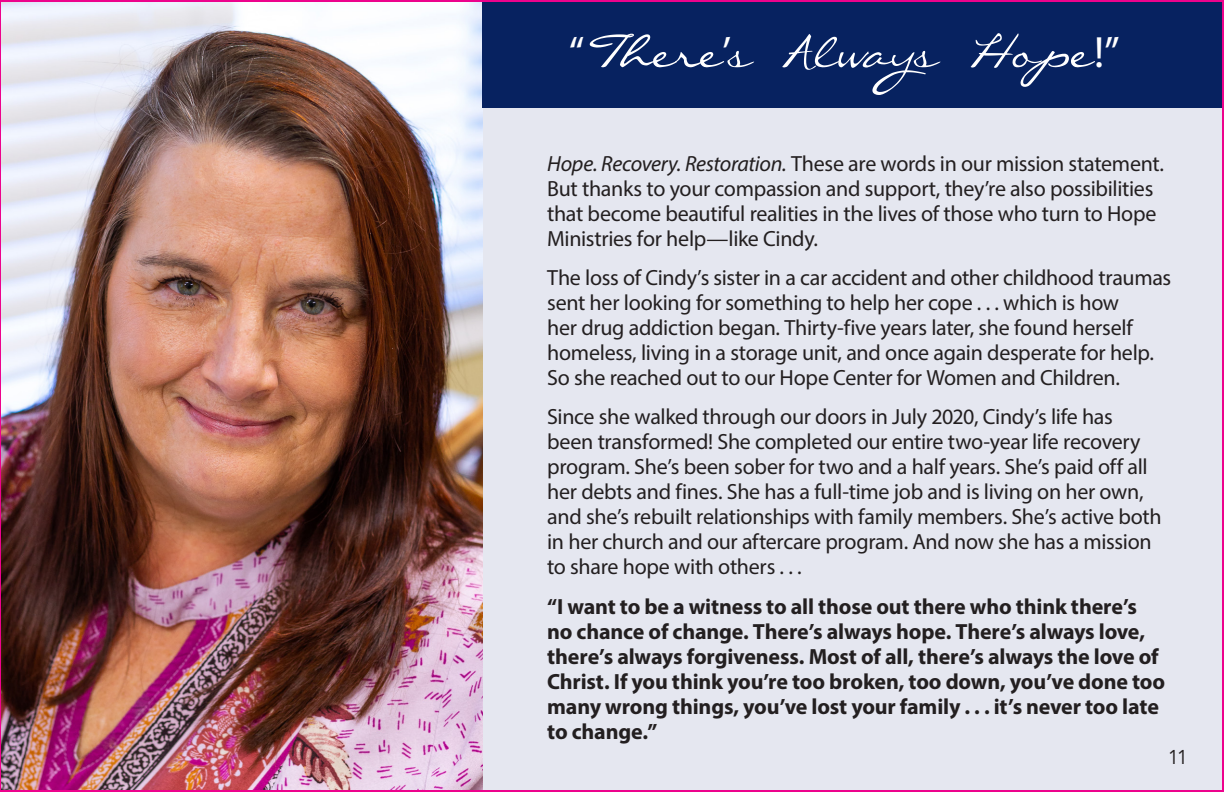
<style>
.page{position:relative;width:1224px;height:792px;background:#fff}
.page>*{position:absolute;margin:0;border:0;box-sizing:border-box;transform-origin:0 0}
.t1{font:66px "Callie Hand";color:#fff}
.t2{font:22px/25px "Myriad Pro";letter-spacing:-.015em;color:#231f20}
.t3{font:700 22px/25px "Myriad Pro";letter-spacing:-.01em;color:#231f20}
.t4{font:20px "Avenir";color:#231f20}
.s1{font-family:"Myriad Pro";font-size:44px}
.s2{font-style:italic}
</style>
<div class="page">
<img style="left:1px;top:0;width:1223px;height:792px">
<hr style="left:0;top:0;width:1px;height:792px;background:#ed028c">
<h1 class="t1" style="left:569px;top:18px;width:552px"><span class="s1">“</span>There<span class="s1">’</span>s Always Hope<span class="s1">!”</span></h1>
<p class="t2" style="left:547px;top:150px;width:619px"><span class="s2">Hope. Recovery. Restoration.</span> These are words in our mission statement.<br>But thanks to your compassion and support, they’re also possibilities that become beautiful realities in the lives of those who turn to Hope Ministries for help—like Cindy.</p>
<p class="t2" style="left:547px;top:265px;width:626px">The loss of Cindy’s sister in a car accident and other childhood traumas sent her looking for something to help her cope . . . which is how<br>her drug addiction began. Thirty-five years later, she found herself homeless, living in a storage unit, and once again desperate for help.<br>So she reached out to our Hope Center for Women and Children.</p>
<p class="t2" style="left:547px;top:404px;width:616px">Since she walked through our doors in July 2020, Cindy’s life has been transformed! She completed our entire two-year life recovery program. She’s been sober for two and a half years. She’s paid off all her debts and fines. She has a full-time job and is living on her own, and she’s rebuilt relationships with family members. She’s active both in her church and our aftercare program. And now she has a mission to share hope with others . . .</p>
<p class="t3" style="left:547px;top:593px;width:620px">“I want to be a witness to all those out there who think there’s no chance of change. There’s always hope. There’s always love, there’s always forgiveness. Most of all, there’s always the love of Christ. If you think you’re too broken, too down, you’ve done too many wrong things, you’ve lost your family . . . it’s never too late to change.”</p>
<p class="t4" style="left:1168px;top:744px;width:22px">11</p>
</div>
